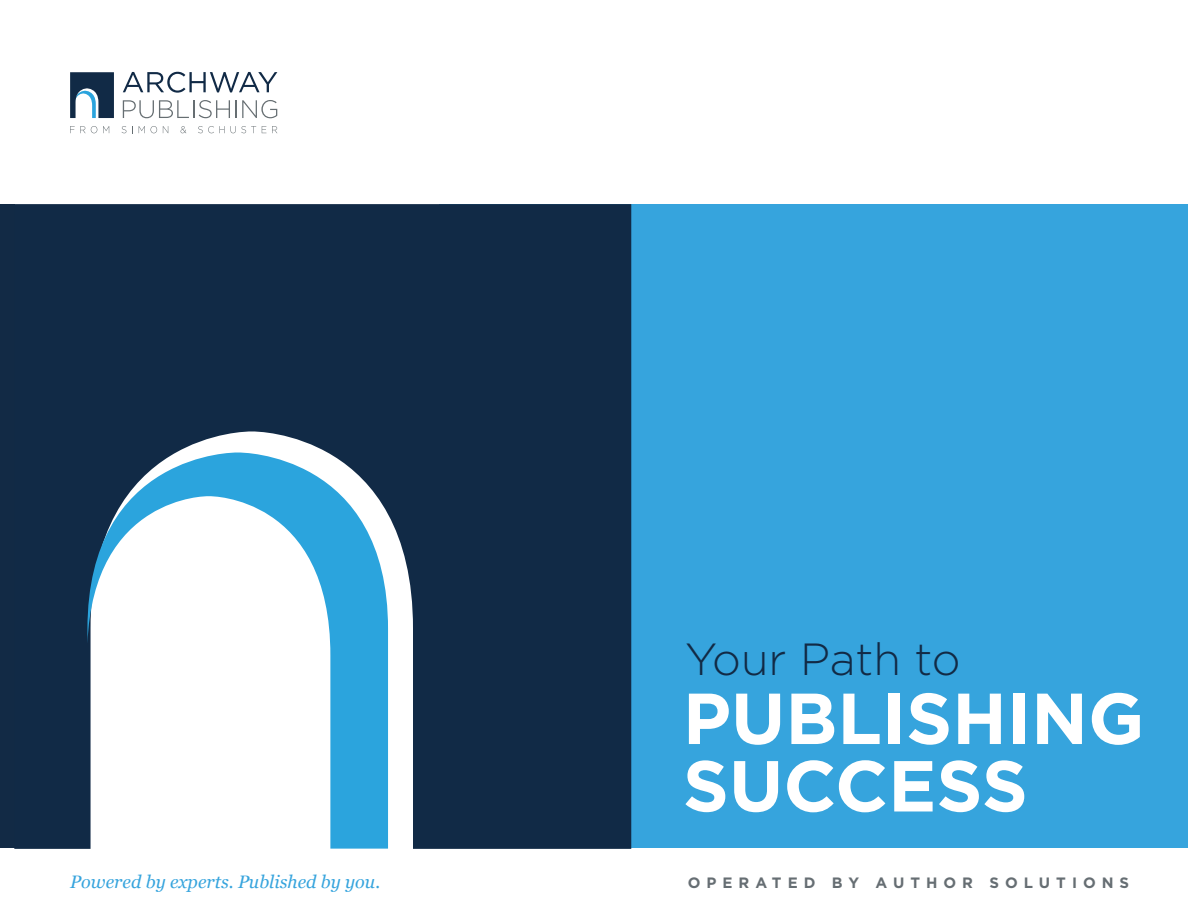
<style>
.page{position:relative;width:1188px;height:918px;background:#fff}
.page>*{position:absolute;margin:0;border:0;box-sizing:border-box;transform-origin:0 0}
.t1{font:700 72px/67.5px "Gotham";color:#fff}
.t2{font:300 45px "Gotham";letter-spacing:-.005em;color:#122a45}
.t3{font:italic 18px "Georgia";color:#36a4dd}
.t4{font:700 15px "Gotham";color:#666e73}
</style>
<div class="page">
<div style="left:439px;top:204px;width:749px;height:646px;background:#36a4dd"></div>
<svg style="left:70px;top:72px;width:44px;height:46px"></svg>
<svg style="left:123px;top:100px;width:154px;height:18px"></svg>
<svg style="left:123px;top:72px;width:154px;height:21px"></svg>
<svg style="left:70px;top:126px;width:27px;height:7px"></svg>
<svg style="left:103px;top:126px;width:6px;height:7px"></svg>
<svg style="left:122px;top:126px;width:4px;height:7px"></svg>
<svg style="left:139px;top:126px;width:6px;height:7px"></svg>
<svg style="left:151px;top:126px;width:6px;height:7px"></svg>
<svg style="left:163px;top:126px;width:5px;height:7px"></svg>
<svg style="left:181px;top:126px;width:5px;height:7px"></svg>
<svg style="left:198px;top:126px;width:58px;height:7px"></svg>
<svg style="left:262px;top:126px;width:4px;height:7px"></svg>
<svg style="left:272px;top:126px;width:5px;height:7px"></svg>
<div style="left:0;top:204px;width:14px;height:646px;background:#122a45"></div>
<div style="left:0;top:849px;width:1188px;height:69px;background:#fff"></div>
<div style="left:14px;top:204px;width:617px;height:645px;background:#112a46"></div>
<svg style="left:87px;top:452px;width:301px;height:397px"></svg>
<h2 class="t2" style="left:685px;top:631px;width:277px">Your Path to</h2>
<h1 class="t1" style="left:683px;top:684px;width:463px">PUBLISHING<br>SUCCESS</h1>
<p class="t3" style="left:70px;top:871px;width:311px">Powered by experts. Published by you.</p>
<p class="t4" style="left:688px;top:873px;width:32px">O PE</p>
<p class="t4" style="left:739px;top:873px;width:152px">RATE D BY AU</p>
<p class="t4" style="left:910px;top:873px;width:31px">T HO</p>
<p class="t4" style="left:962px;top:873px;width:59px">R S OLU</p>
<p class="t4" style="left:1056px;top:873px;width:31px">T IONS</p>
</div>
